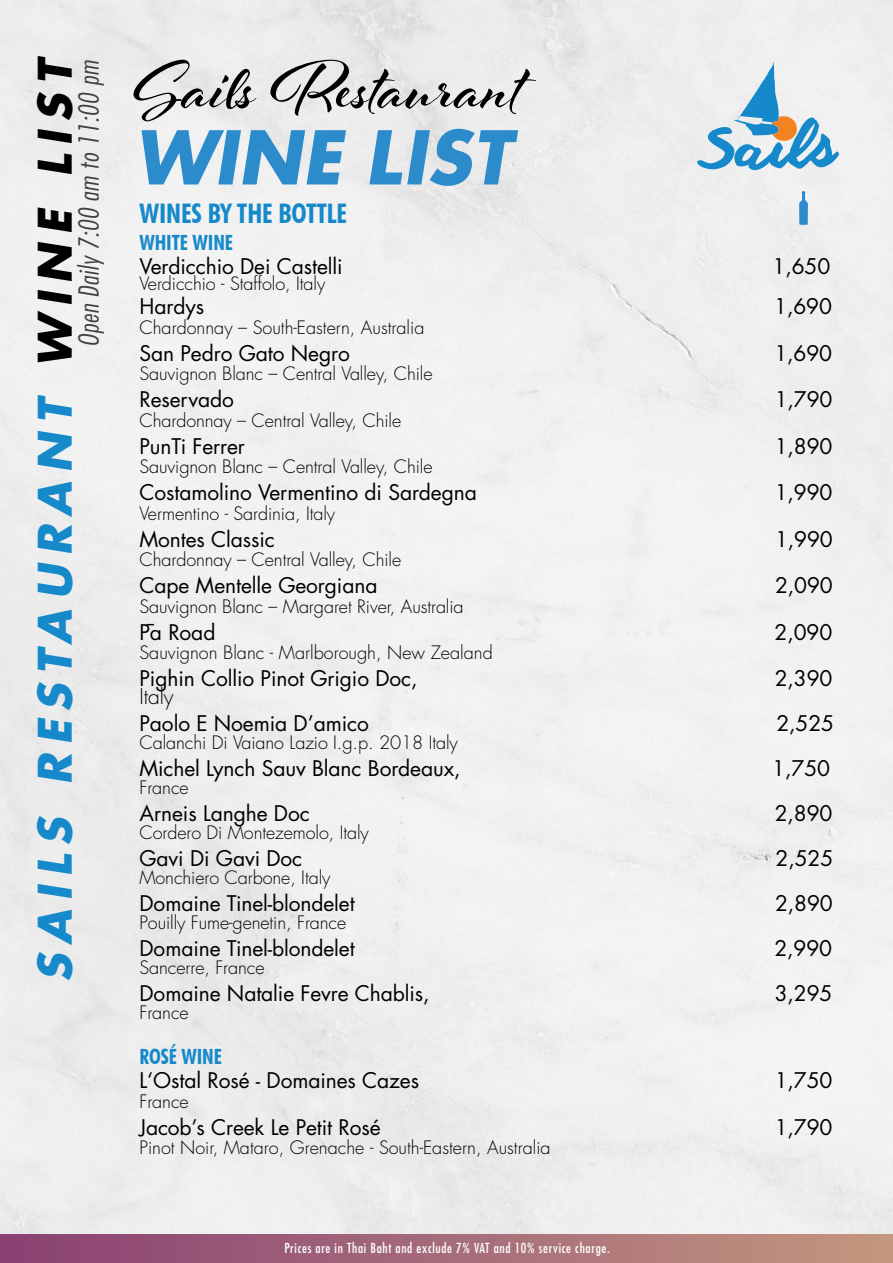
<style>
.page{position:relative;width:893px;height:1263px;background:#fff}
.page>*{position:absolute;margin:0;border:0;box-sizing:border-box;transform-origin:0 0}
.t1{font:700 72px "Al Fresco";letter-spacing:.01em;color:#000}
.t2{font:italic 700 72px "Futura Std";letter-spacing:.01em;color:#2b8bcb}
.t3{font:italic 700 45px "Futura Std";color:#1689ca}
.t4{font:italic 300 condensed 27px "Futura Std";color:#414042}
.t5{font:700 condensed 27px "Futura BT";letter-spacing:-.005em;color:#1689ca}
.t6{font:21px "Futura Std";letter-spacing:-.005em;color:#000}
.t7{font:700 condensed 21px "Futura BT";letter-spacing:-.005em;color:#1689ca}
.t8{font:300 21px "Futura Std";letter-spacing:-.005em;color:#000}
.t9{font:300 18px "Futura Std";letter-spacing:-.005em;color:#000}
.t10{font:condensed 13.5px "Futura Std";letter-spacing:.05em;color:#fff}
.s1{color:#000}
</style>
<div class="page">
<div style="left:0;top:0;width:893px;height:1235px;background:#f0f0f0"></div>
<svg style="left:697px;top:62px;width:143px;height:109px"></svg>
<img style="left:0;top:1235px;width:893px;height:28px">
<svg style="left:799px;top:191px;width:9px;height:34px"></svg>
<h2 class="t3" style="left:25px;top:982px;width:927px;rotate:-90deg">SAILS RESTAURANT <span class="s1">WINE LIST</span></h2>
<h3 class="t4" style="left:73px;top:347px;width:288px;rotate:-90deg">Open Daily 7:00 am to 11:00 pm</h3>
<h1 class="t1" style="left:134px;top:40px;width:389px">Sails Restaurant</h1>
<h1 class="t2" style="left:134px;top:110px;width:378px">WINE LIST</h1>
<h3 class="t5" style="left:140px;top:197px;width:209px">WINES BY THE BOTTLE</h3>
<p class="t7" style="left:140px;top:229px;width:95px">WHITE WINE</p>
<p class="t6" style="left:140px;top:252px;width:205px">Verdicchio Dei Castelli</p>
<p class="t6" style="left:773px;top:252px;width:59px">1,650</p>
<p class="t9" style="left:140px;top:273px;width:187px">Verdicchio - Staffolo, Italy</p>
<p class="t6" style="left:140px;top:293px;width:66px">Hardys</p>
<p class="t6" style="left:774px;top:293px;width:59px">1,690</p>
<p class="t9" style="left:140px;top:316px;width:286px">Chardonnay – South-Eastern, Australia</p>
<p class="t6" style="left:140px;top:339px;width:212px">San Pedro Gato Negro</p>
<p class="t6" style="left:774px;top:339px;width:59px">1,690</p>
<p class="t9" style="left:140px;top:363px;width:295px">Sauvignon Blanc – Central Valley, Chile</p>
<p class="t6" style="left:140px;top:386px;width:96px">Reservado</p>
<p class="t6" style="left:775px;top:386px;width:59px">1,790</p>
<p class="t9" style="left:140px;top:409px;width:263px">Chardonnay – Central Valley, Chile</p>
<p class="t6" style="left:140px;top:432px;width:107px">PunTi Ferrer</p>
<p class="t6" style="left:775px;top:432px;width:59px">1,890</p>
<p class="t9" style="left:140px;top:456px;width:295px">Sauvignon Blanc – Central Valley, Chile</p>
<p class="t6" style="left:140px;top:479px;width:339px">Costamolino Vermentino di Sardegna</p>
<p class="t6" style="left:775px;top:479px;width:59px">1,990</p>
<p class="t9" style="left:140px;top:502px;width:197px">Vermentino - Sardinia, Italy</p>
<p class="t6" style="left:140px;top:525px;width:137px">Montes Classic</p>
<p class="t6" style="left:775px;top:525px;width:59px">1,990</p>
<p class="t9" style="left:140px;top:549px;width:263px">Chardonnay – Central Valley, Chile</p>
<p class="t6" style="left:140px;top:572px;width:239px">Cape Mentelle Georgiana</p>
<p class="t6" style="left:775px;top:572px;width:59px">2,090</p>
<p class="t9" style="left:140px;top:595px;width:326px">Sauvignon Blanc – Margaret River, Australia</p>
<p class="t6" style="left:140px;top:618px;width:77px">Pa Road</p>
<p class="t6" style="left:775px;top:618px;width:59px">2,090</p>
<p class="t9" style="left:140px;top:642px;width:355px">Sauvignon Blanc - Marlborough, New Zealand</p>
<p class="t6" style="left:140px;top:665px;width:280px">Pighin Collio Pinot Grigio Doc,</p>
<p class="t6" style="left:775px;top:665px;width:59px">2,390</p>
<p class="t8" style="left:140px;top:684px;width:35px">Italy</p>
<p class="t6" style="left:140px;top:710px;width:231px">Paolo E Noemia D’amico</p>
<p class="t6" style="left:776px;top:710px;width:59px">2,525</p>
<p class="t9" style="left:140px;top:732px;width:320px">Calanchi Di Vaiano Lazio I.g.p. 2018 Italy</p>
<p class="t6" style="left:140px;top:755px;width:323px">Michel Lynch Sauv Blanc Bordeaux,</p>
<p class="t6" style="left:772px;top:755px;width:59px">1,750</p>
<p class="t9" style="left:140px;top:777px;width:51px">France</p>
<p class="t6" style="left:140px;top:800px;width:172px">Arneis Langhe Doc</p>
<p class="t6" style="left:775px;top:800px;width:59px">2,890</p>
<p class="t9" style="left:140px;top:822px;width:231px">Cordero Di Montezemolo, Italy</p>
<p class="t6" style="left:140px;top:845px;width:164px">Gavi Di Gavi Doc</p>
<p class="t6" style="left:775px;top:845px;width:59px">2,525</p>
<p class="t9" style="left:140px;top:867px;width:192px">Monchiero Carbone, Italy</p>
<p class="t6" style="left:140px;top:890px;width:217px">Domaine Tinel-blondelet</p>
<p class="t6" style="left:775px;top:890px;width:59px">2,890</p>
<p class="t9" style="left:140px;top:912px;width:208px">Pouilly Fume-genetin, France</p>
<p class="t6" style="left:140px;top:935px;width:217px">Domaine Tinel-blondelet</p>
<p class="t6" style="left:774px;top:935px;width:59px">2,990</p>
<p class="t9" style="left:140px;top:957px;width:127px">Sancerre, France</p>
<p class="t6" style="left:140px;top:980px;width:292px">Domaine Natalie Fevre Chablis,</p>
<p class="t6" style="left:775px;top:980px;width:59px">3,295</p>
<p class="t9" style="left:140px;top:1002px;width:51px">France</p>
<p class="t7" style="left:140px;top:1044px;width:84px">ROSÉ WINE</p>
<p class="t6" style="left:140px;top:1067px;width:281px">L‘Ostal Rosé - Domaines Cazes</p>
<p class="t6" style="left:775px;top:1067px;width:59px">1,750</p>
<p class="t9" style="left:140px;top:1090px;width:51px">France</p>
<p class="t6" style="left:140px;top:1113px;width:243px">Jacob’s Creek Le Petit Rosé</p>
<p class="t6" style="left:775px;top:1113px;width:59px">1,790</p>
<p class="t9" style="left:140px;top:1137px;width:413px">Pinot Noir, Mataro, Grenache - South-Eastern, Australia</p>
<p class="t10" style="left:284px;top:1240px;width:327px">Prices are in Thai Baht and exclude 7% VAT and 10% service charge.</p>
</div>
